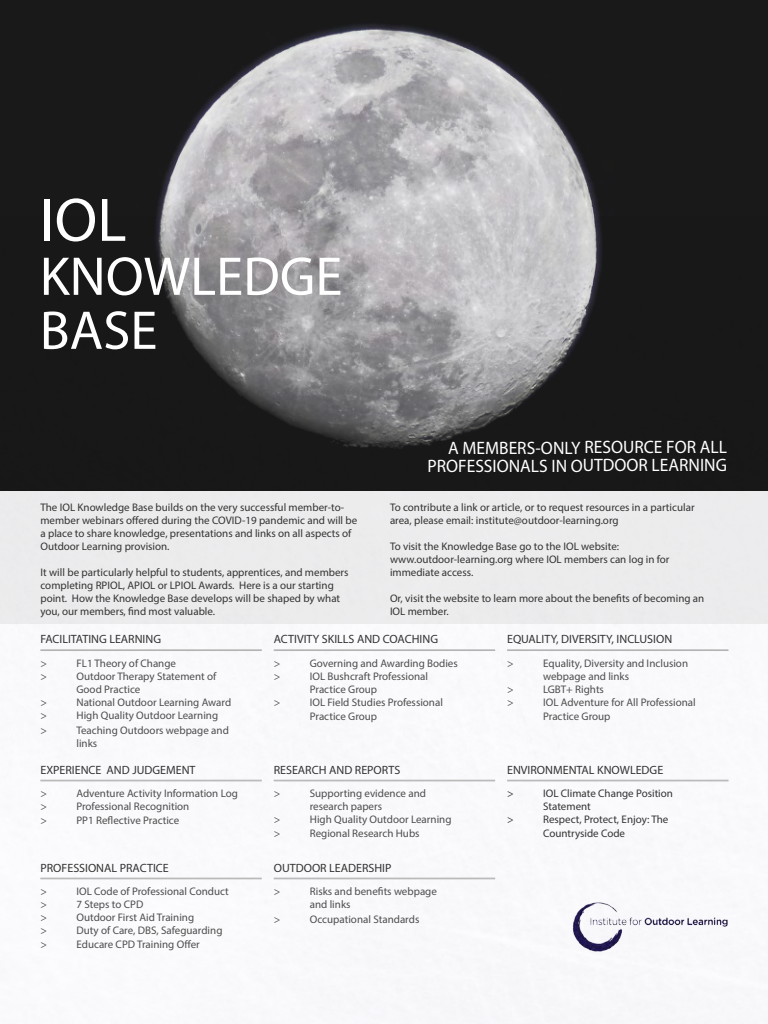
<style>
.page{position:relative;width:768px;height:1024px;background:#fff}
.page>*{position:absolute;margin:0;border:0;box-sizing:border-box;transform-origin:0 0}
.t1{font:62px "Myriad Pro";color:#fff}
.t2{font:55px/54px "Myriad Pro";color:#fff}
.t3{font:18px/18px "Myriad Pro";color:#fff;text-align:right}
.t4{font:12px "Myriad Pro";color:#333}
.t5{font:11px/13px "Myriad Pro";color:#333}
.t6{font:11px/13px "Myriad Pro";color:#4d4d4d}
</style>
<div class="page">
<div style="left:0;top:216px;width:768px;height:408px;background:#ececed"></div>
<img style="left:0;top:0;width:768px;height:491px">
<hr style="left:40px;top:878px;width:222px;height:1px;background:#b3b3b3">
<hr style="left:40px;top:879px;width:222px;height:1px;background:#b3b3b3">
<hr style="left:274px;top:878px;width:221px;height:1px;background:#b3b3b3">
<hr style="left:274px;top:879px;width:221px;height:1px;background:#b3b3b3">
<hr style="left:40px;top:780px;width:222px;height:1px;background:#b3b3b3">
<hr style="left:40px;top:781px;width:222px;height:1px;background:#b3b3b3">
<hr style="left:274px;top:780px;width:221px;height:1px;background:#b3b3b3">
<hr style="left:274px;top:781px;width:221px;height:1px;background:#b3b3b3">
<hr style="left:507px;top:780px;width:221px;height:1px;background:#b3b3b3">
<hr style="left:507px;top:781px;width:221px;height:1px;background:#b3b3b3">
<hr style="left:40px;top:650px;width:222px;height:1px;background:#b3b3b3">
<hr style="left:274px;top:650px;width:221px;height:1px;background:#b3b3b3">
<hr style="left:507px;top:650px;width:221px;height:1px;background:#b3b3b3">
<img style="left:572px;top:902px;width:156px;height:50px">
<h1 class="t1" style="left:40px;top:182px;width:88px">IOL</h1>
<h2 class="t2" style="left:40px;top:249px;width:304px">KNOWLEDGE<br>BASE</h2>
<p class="t5" style="left:40px;top:501px;width:318px">The IOL Knowledge Base builds on the very successful member-to&shy;member webinars offered during the COVID-19 pandemic and will be a place to share knowledge, presentations and links on all aspects of Outdoor Learning provision.</p>
<p class="t5" style="left:40px;top:566px;width:310px">It will be particularly helpful to students, apprentices, and members completing RPIOL, APIOL or LPIOL Awards. Here is a our starting point. How the Knowledge Base develops will be shaped by what you, our members, find most valuable.</p>
<h3 class="t3" style="left:428px;top:438px;width:301px">A MEMBERS-ONLY RESOURCE FOR ALL<br>PROFESSIONALS IN OUTDOOR LEARNING</h3>
<p class="t5" style="left:390px;top:501px;width:306px">To contribute a link or article, or to request resources in a particular area, please email: institute@outdoor-learning.org</p>
<p class="t5" style="left:390px;top:540px;width:281px">To visit the Knowledge Base go to the IOL website: www.outdoor-learning.org where IOL members can log in for immediate access.</p>
<p class="t5" style="left:390px;top:592px;width:316px">Or, visit the website to learn more about the benefits of becoming an<br>IOL member.</p>
<p class="t4" style="left:40px;top:632px;width:122px">FACILITATING LEARNING</p>
<p class="t6" style="left:40px;top:657px;width:8px">&gt;</p>
<p class="t6" style="left:76px;top:657px;width:101px">FL1 Theory of Change</p>
<p class="t6" style="left:40px;top:670px;width:8px">&gt;</p>
<p class="t6" style="left:76px;top:670px;width:141px">Outdoor Therapy Statement of<br>Good Practice</p>
<p class="t6" style="left:40px;top:696px;width:8px">&gt;</p>
<p class="t6" style="left:76px;top:696px;width:156px">National Outdoor Learning Award</p>
<p class="t6" style="left:40px;top:709px;width:8px">&gt;</p>
<p class="t6" style="left:76px;top:709px;width:143px">High Quality Outdoor Learning</p>
<p class="t6" style="left:40px;top:723px;width:8px">&gt;</p>
<p class="t6" style="left:76px;top:723px;width:154px;line-height:14px">Teaching Outdoors webpage and links</p>
<p class="t4" style="left:40px;top:762px;width:157px">EXPERIENCE AND JUDGEMENT</p>
<p class="t6" style="left:40px;top:787px;width:8px">&gt;</p>
<p class="t6" style="left:76px;top:787px;width:163px">Adventure Activity Information Log</p>
<p class="t6" style="left:40px;top:800px;width:8px">&gt;</p>
<p class="t6" style="left:76px;top:800px;width:114px">Professional Recognition</p>
<p class="t6" style="left:40px;top:814px;width:8px">&gt;</p>
<p class="t6" style="left:76px;top:814px;width:104px">PP1 Reflective Practice</p>
<p class="t4" style="left:40px;top:860px;width:130px">PROFESSIONAL PRACTICE</p>
<p class="t6" style="left:40px;top:885px;width:8px">&gt;</p>
<p class="t6" style="left:76px;top:885px;width:154px">IOL Code of Professional Conduct</p>
<p class="t6" style="left:40px;top:898px;width:8px">&gt;</p>
<p class="t6" style="left:76px;top:898px;width:68px">7 Steps to CPD</p>
<p class="t6" style="left:40px;top:911px;width:8px">&gt;</p>
<p class="t6" style="left:76px;top:911px;width:119px">Outdoor First Aid Training</p>
<p class="t6" style="left:40px;top:924px;width:8px">&gt;</p>
<p class="t6" style="left:76px;top:924px;width:148px">Duty of Care, DBS, Safeguarding</p>
<p class="t6" style="left:40px;top:938px;width:8px">&gt;</p>
<p class="t6" style="left:76px;top:938px;width:125px">Educare CPD Training Offer</p>
<p class="t4" style="left:274px;top:632px;width:166px">ACTIVITY SKILLS AND COACHING</p>
<p class="t6" style="left:274px;top:657px;width:8px">&gt;</p>
<p class="t6" style="left:310px;top:657px;width:150px">Governing and Awarding Bodies</p>
<p class="t6" style="left:274px;top:670px;width:8px">&gt;</p>
<p class="t6" style="left:310px;top:670px;width:120px">IOL Bushcraft Professional<br>Practice Group</p>
<p class="t6" style="left:274px;top:696px;width:8px">&gt;</p>
<p class="t6" style="left:310px;top:695px;width:135px;line-height:14.4px">IOL Field Studies Professional<br>Practice Group</p>
<p class="t4" style="left:274px;top:762px;width:128px">RESEARCH AND REPORTS</p>
<p class="t6" style="left:274px;top:787px;width:8px">&gt;</p>
<p class="t6" style="left:310px;top:787px;width:118px">Supporting evidence and research papers</p>
<p class="t6" style="left:274px;top:813px;width:8px">&gt;</p>
<p class="t6" style="left:310px;top:813px;width:143px">High Quality Outdoor Learning</p>
<p class="t6" style="left:274px;top:827px;width:8px">&gt;</p>
<p class="t6" style="left:310px;top:827px;width:111px">Regional Research Hubs</p>
<p class="t4" style="left:274px;top:860px;width:119px">OUTDOOR LEADERSHIP</p>
<p class="t6" style="left:274px;top:885px;width:8px">&gt;</p>
<p class="t6" style="left:310px;top:885px;width:129px">Risks and benefits webpage and links</p>
<p class="t6" style="left:274px;top:912px;width:8px">&gt;</p>
<p class="t6" style="left:310px;top:912px;width:111px">Occupational Standards</p>
<p class="t4" style="left:507px;top:632px;width:167px">EQUALITY, DIVERSITY, INCLUSION</p>
<p class="t6" style="left:507px;top:657px;width:8px">&gt;</p>
<p class="t6" style="left:543px;top:657px;width:147px">Equality, Diversity and Inclusion webpage and links</p>
<p class="t6" style="left:507px;top:683px;width:8px">&gt;</p>
<p class="t6" style="left:543px;top:683px;width:62px">LGBT+ Rights</p>
<p class="t6" style="left:507px;top:696px;width:8px">&gt;</p>
<p class="t6" style="left:543px;top:695px;width:154px;line-height:14px">IOL Adventure for All Professional<br>Practice Group</p>
<p class="t4" style="left:507px;top:762px;width:158px">ENVIRONMENTAL KNOWLEDGE</p>
<p class="t5" style="left:507px;top:787px;width:8px">&gt;</p>
<p class="t5" style="left:543px;top:787px;width:131px">IOL Climate Change Position<br>Statement</p>
<p class="t5" style="left:507px;top:813px;width:8px">&gt;</p>
<p class="t5" style="left:543px;top:813px;width:127px;line-height:14px">Respect, Protect, Enjoy: The<br>Countryside Code</p>
</div>
